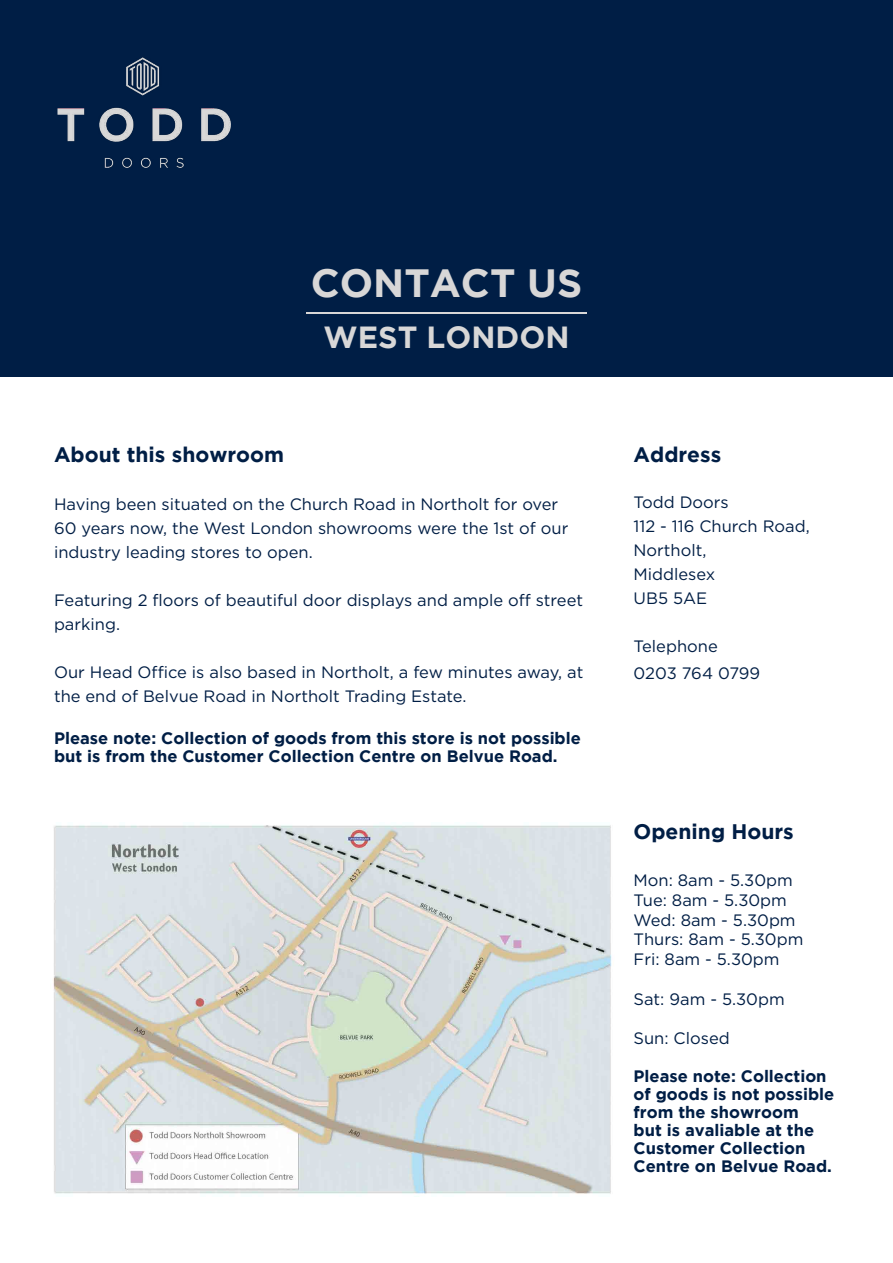
<style>
.page{position:relative;width:893px;height:1263px;background:#fff}
.page>*{position:absolute;margin:0;border:0;box-sizing:border-box;transform-origin:0 0}
.t1{font:700 39.3px "Gotham";color:#d8d7d7}
.t2{font:700 30.45px "Gotham";color:#d8d7d7}
.t3{font:700 21px "Gotham";color:#001e45}
.t4{font:16.5px/24px "Gotham";color:#001e45}
.t5{font:700 16.5px/18px "Gotham";color:#001e45}
</style>
<div class="page">
<img style="left:53px;top:825px;width:559px;height:372px">
<div style="left:0;top:0;width:893px;height:376px;background:#001e45"></div>
<hr style="left:306px;top:312px;width:281px;height:2px;background:#d8d7d7">
<img style="left:57px;top:57px;width:174px;height:111px">
<h1 class="t1" style="left:311px;top:260px;width:273px">CONTACT US</h1>
<h2 class="t2" style="left:323px;top:319px;width:247px">WEST LONDON</h2>
<p class="t3" style="left:54px;top:442px;width:232px">About this showroom</p>
<p class="t4" style="left:54px;top:492px;width:516px">Having been situated on the Church Road in Northolt for over<br>60 years now, the West London showrooms were the 1st of our industry leading stores to open.</p>
<p class="t4" style="left:54px;top:588px;width:531px">Featuring 2 floors of beautiful door displays and ample off street parking.</p>
<p class="t4" style="left:54px;top:660px;width:531px">Our Head Office is also based in Northolt, a few minutes away, at the end of Belvue Road in Northolt Trading Estate.</p>
<p class="t5" style="left:54px;top:729px;width:528px">Please note: Collection of goods from this store is not possible but is from the Customer Collection Centre on Belvue Road.</p>
<p class="t3" style="left:634px;top:442px;width:89px">Address</p>
<p class="t4" style="left:634px;top:490px;width:178px">Todd Doors<br>112 - 116 Church Road,<br>Northolt,<br>Middlesex<br>UB5 5AE</p>
<p class="t4" style="left:634px;top:633px;width:128px;line-height:27px">Telephone<br>0203 764 0799</p>
<p class="t3" style="left:634px;top:819px;width:162px">Opening Hours</p>
<p class="t4" style="left:634px;top:870px;width:171px;line-height:19.8px">Mon: 8am - 5.30pm<br>Tue: 8am - 5.30pm<br>Wed: 8am - 5.30pm<br>Thurs: 8am - 5.30pm<br>Fri: 8am - 5.30pm</p>
<p class="t4" style="left:634px;top:987px;width:153px">Sat: 9am - 5.30pm</p>
<p class="t4" style="left:634px;top:1026px;width:98px">Sun: Closed</p>
<p class="t5" style="left:634px;top:1067px;width:202px">Please note: Collection of goods is not possible from the showroom<br>but is avaliable at the<br>Customer Collection<br>Centre on Belvue Road.</p>
</div>
